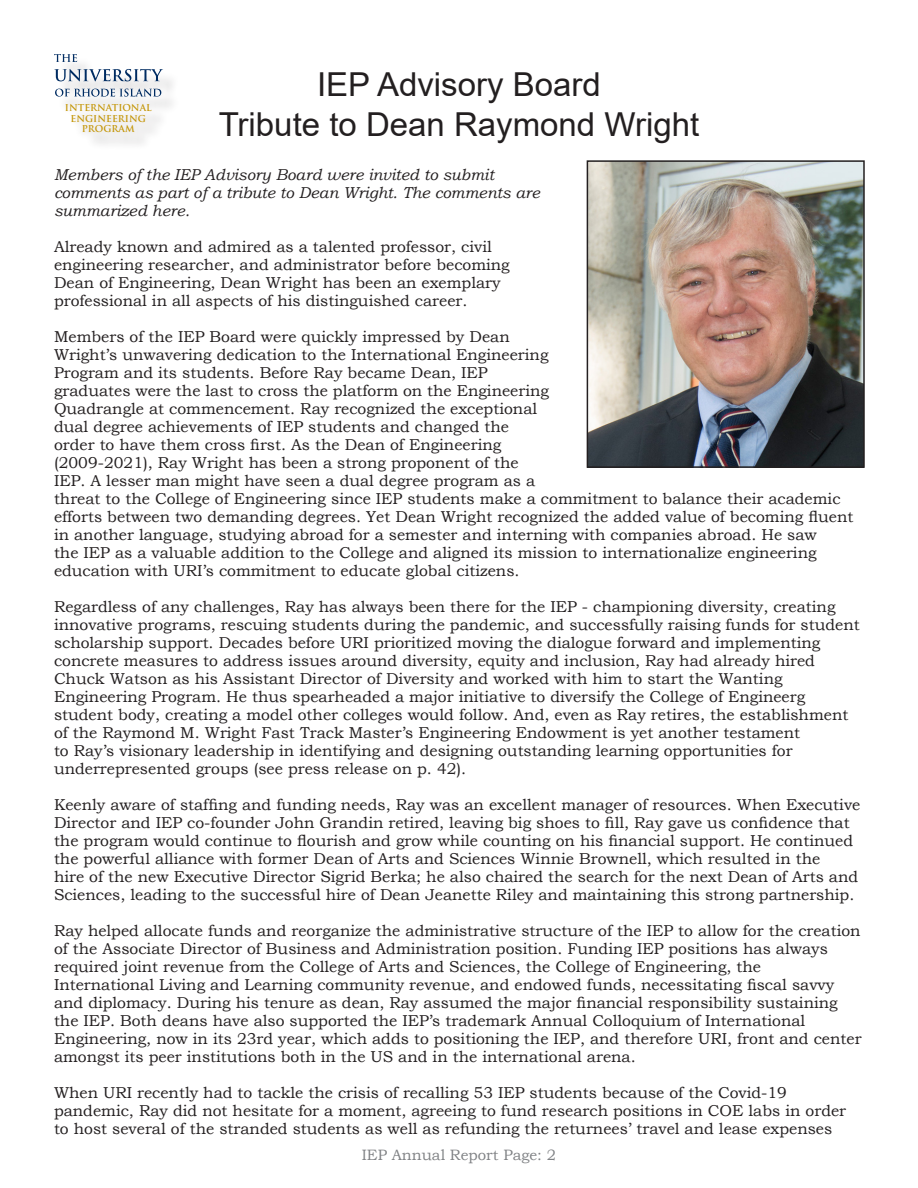
<style>
.page{position:relative;width:918px;height:1188px;background:#fff}
.page>*{position:absolute;margin:0;border:0;box-sizing:border-box;transform-origin:0 0}
.Heading_primary{font:33px/39.6px "Arial";color:#231f20;text-align:center}
.t1{font:15.75px/18px "Bookman Old Style";color:#231f20}
.t2{font:italic 15.75px/18px "Bookman Old Style";color:#231f20}
.t3{font:15px "Bookman Old Style";color:#808285}
.t4{font:700 9.3px/10.6px "Trajan Pro";color:#c49608;text-align:center}
</style>
<div class="page">
<div style="left:58px;top:57px;width:122px;height:94px;background:#f7f7f7"></div>
<svg style="left:54px;top:69px;width:109px;height:12px"></svg>
<svg style="left:55px;top:89px;width:106px;height:8px"></svg>
<svg style="left:54px;top:54px;width:23px;height:8px"></svg>
<img style="left:590px;top:163px;width:272px;height:302px">
<div style="left:587px;top:160px;width:278px;height:308px;border:2px solid #231f20"></div>
<p class="Heading_primary" style="left:219px;top:64px;width:482px">IEP Advisory Board<br>Tribute to Dean Raymond Wright</p>
<p class="t2" style="left:54px;top:165px;width:488px">Members of the IEP Advisory Board were invited to submit comments as part of a tribute to Dean Wright. The comments are summarized here.</p>
<p class="t1" style="left:54px;top:238px;width:457px">Already known and admired as a talented professor, civil engineering researcher, and administrator before becoming Dean of Engineering, Dean Wright has been an exemplary professional in all aspects of his distinguished career.</p>
<p class="t1" style="left:54px;top:328px;width:801px">Members of the IEP Board were quickly impressed by Dean<br>Wright’s unwavering dedication to the International Engineering<br>Program and its students. Before Ray became Dean, IEP<br>graduates were the last to cross the platform on the Engineering<br>Quadrangle at commencement. Ray recognized the exceptional<br>dual degree achievements of IEP students and changed the<br>order to have them cross first. As the Dean of Engineering<br>(2009-2021), Ray Wright has been a strong proponent of the<br>IEP. A lesser man might have seen a dual degree program as a<br>threat to the College of Engineering since IEP students make a commitment to balance their academic efforts between two demanding degrees. Yet Dean Wright recognized the added value of becoming fluent in another language, studying abroad for a semester and interning with companies abroad. He saw<br>the IEP as a valuable addition to the College and aligned its mission to internationalize engineering education with URI’s commitment to educate global citizens.</p>
<p class="t1" style="left:54px;top:598px;width:807px">Regardless of any challenges, Ray has always been there for the IEP - championing diversity, creating innovative programs, rescuing students during the pandemic, and successfully raising funds for student scholarship support. Decades before URI prioritized moving the dialogue forward and implementing concrete measures to address issues around diversity, equity and inclusion, Ray had already hired Chuck Watson as his Assistant Director of Diversity and worked with him to start the Wanting Engineering Program. He thus spearheaded a major initiative to diversify the College of Engineerg student body, creating a model other colleges would follow. And, even as Ray retires, the establishment of the Raymond M. Wright Fast Track Master’s Engineering Endowment is yet another testament<br>to Ray’s visionary leadership in identifying and designing outstanding learning opportunities for underrepresented groups (see press release on p. 42).</p>
<p class="t1" style="left:54px;top:796px;width:808px">Keenly aware of staffing and funding needs, Ray was an excellent manager of resources. When Executive Director and IEP co-founder John Grandin retired, leaving big shoes to fill, Ray gave us confidence that the program would continue to flourish and grow while counting on his financial support. He continued the powerful alliance with former Dean of Arts and Sciences Winnie Brownell, which resulted in the<br>hire of the new Executive Director Sigrid Berka; he also chaired the search for the next Dean of Arts and Sciences, leading to the successful hire of Dean Jeanette Riley and maintaining this strong partnership.</p>
<p class="t1" style="left:54px;top:922px;width:809px">Ray helped allocate funds and reorganize the administrative structure of the IEP to allow for the creation of the Associate Director of Business and Administration position. Funding IEP positions has always required joint revenue from the College of Arts and Sciences, the College of Engineering, the International Living and Learning community revenue, and endowed funds, necessitating fiscal savvy and diplomacy. During his tenure as dean, Ray assumed the major financial responsibility sustaining the IEP. Both deans have also supported the IEP’s trademark Annual Colloquium of International Engineering, now in its 23rd year, which adds to positioning the IEP, and therefore URI, front and center amongst its peer institutions both in the US and in the international arena.</p>
<p class="t1" style="left:54px;top:1084px;width:794px">When URI recently had to tackle the crisis of recalling 53 IEP students because of the Covid-19 pandemic, Ray did not hesitate for a moment, agreeing to fund research positions in COE labs in order to host several of the stranded students as well as refunding the returnees’ travel and lease expenses</p>
<p class="t4" style="left:65px;top:102px;width:88px">INTERNATIONAL<br>ENGINEERING<br>PROGRAM</p>
<p class="t3" style="left:362px;top:1145px;width:196px">IEP Annual Report Page: 2</p>
</div>
